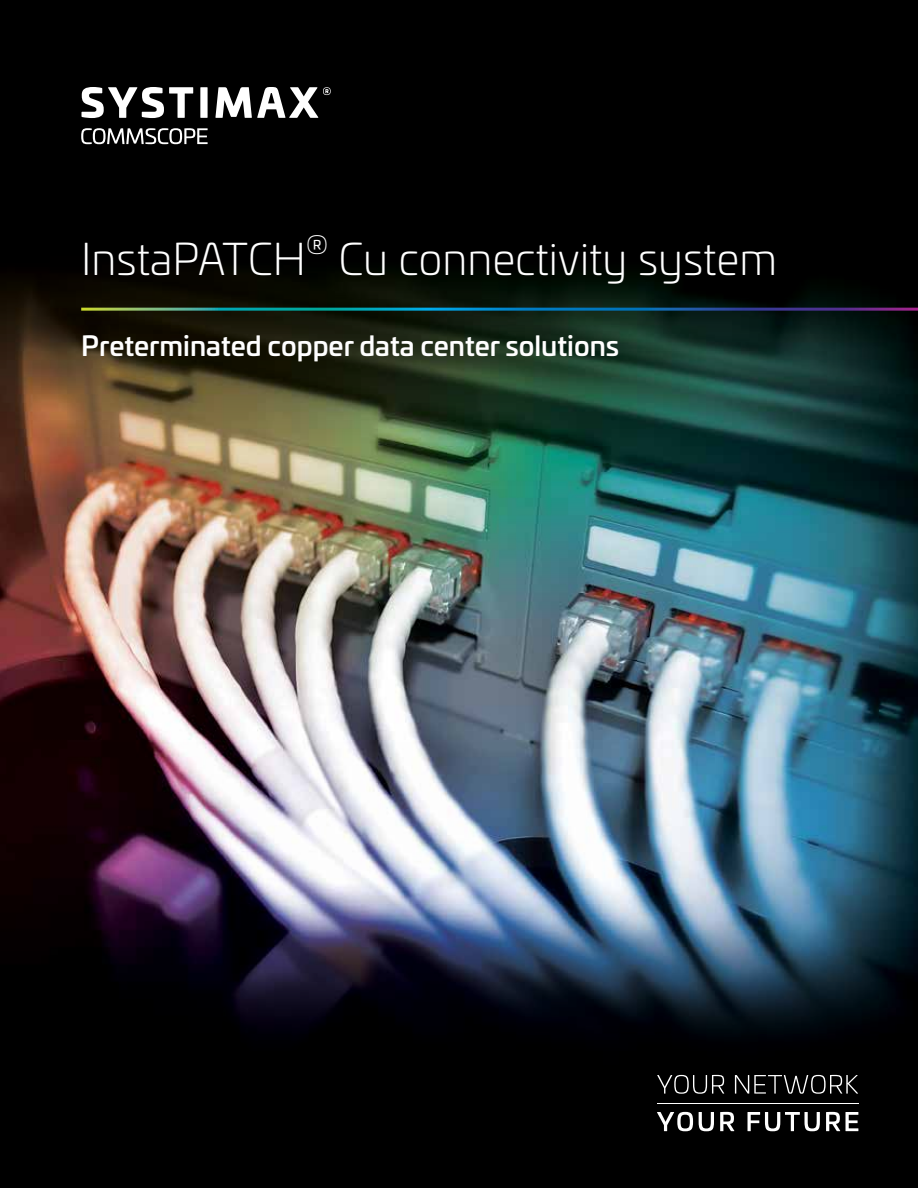
<style>
.page{position:relative;width:918px;height:1188px;background:#fff}
.page>*{position:absolute;margin:0;border:0;box-sizing:border-box;transform-origin:0 0}
.t1{font:300 43.5px "Univia Pro";color:#fff}
.t2{font:500 27px "Univia Pro";color:#fff}
.t3{font:300 25.35px "Univia Pro";color:#fff}
</style>
<div class="page">
<img style="left:0;top:618px;width:918px;height:124px">
<img style="left:0;top:486px;width:918px;height:132px">
<svg style="left:0;top:0;width:918px;height:486px;background:#151a12"></svg>
<img style="left:0;top:742px;width:918px;height:446px">
<svg style="left:82px;top:87px;width:111px;height:31px"></svg>
<div style="left:200px;top:87px;width:8px;height:31px;background:#fff"></div>
<svg style="left:215px;top:87px;width:116px;height:31px"></svg>
<svg style="left:81px;top:128px;width:127px;height:16px"></svg>
<svg style="left:657px;top:1075px;width:67px;height:19px"></svg>
<svg style="left:735px;top:1075px;width:123px;height:19px;background:#353535"></svg>
<svg style="left:657px;top:1112px;width:36px;height:19px"></svg>
<svg style="left:699px;top:1112px;width:15px;height:19px"></svg>
<svg style="left:720px;top:1112px;width:14px;height:19px"></svg>
<svg style="left:748px;top:1112px;width:72px;height:19px"></svg>
<svg style="left:826px;top:1112px;width:14px;height:19px"></svg>
<svg style="left:846px;top:1112px;width:12px;height:19px"></svg>
<hr style="left:657px;top:1103px;width:201px;height:1px;background:#fff">
<hr style="left:81px;top:308px;width:837px;height:3px;background:#fff">
<h1 class="t1" style="left:81px;top:228px;width:226px">InstaPATCH</h1>
<p class="t3" style="left:306px;top:227px;width:23px">®</p>
<h1 class="t1" style="left:339px;top:228px;width:440px">Cu connectivity system</h1>
<p class="t2" style="left:81px;top:325px;width:540px">Preterminated copper data center solutions</p>
</div>
